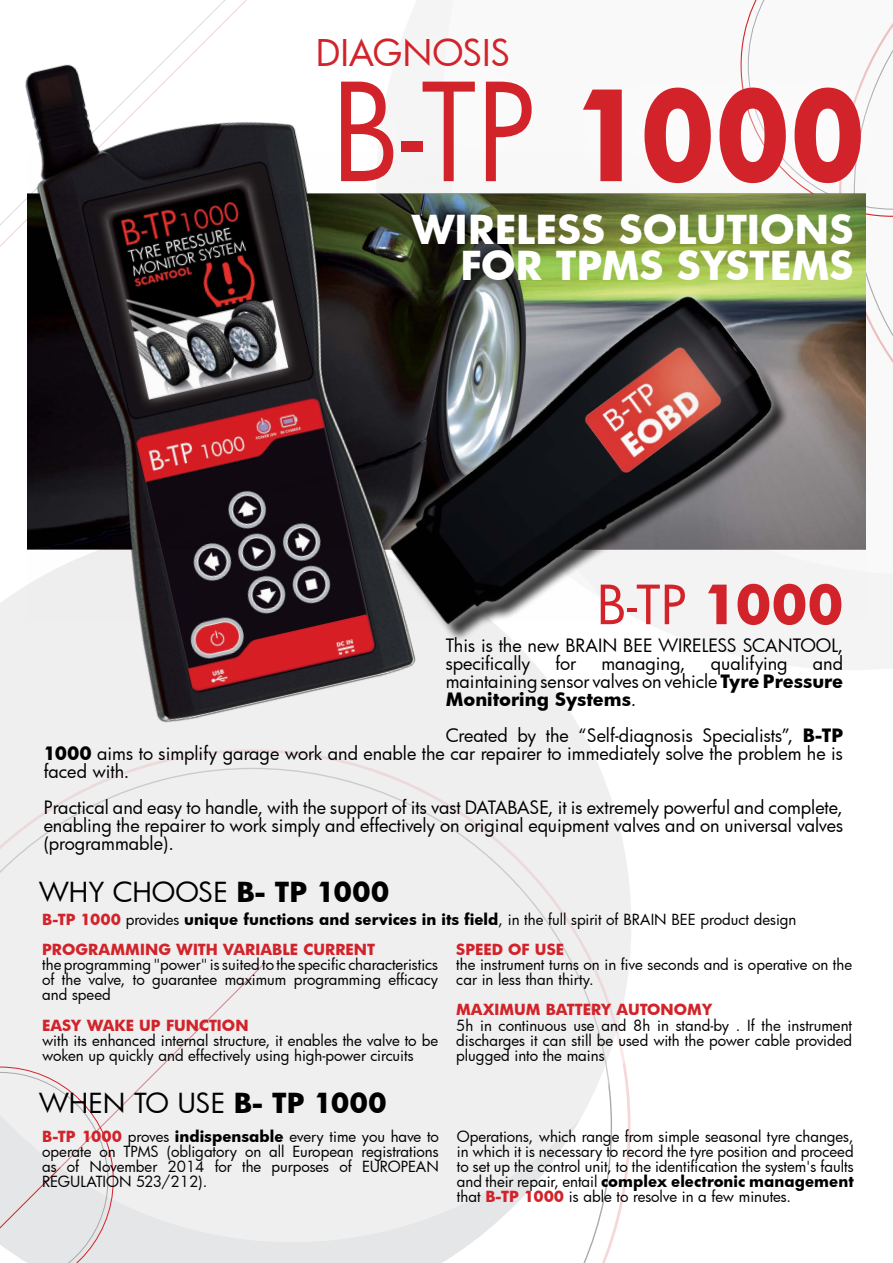
<style>
.page{position:relative;width:893px;height:1263px;background:#fff}
.page>*{position:absolute;margin:0;border:0;box-sizing:border-box;transform-origin:0 0}
.t1{font:132px "Futura";color:#d2232a;scale:.9 1}
.t2{font:52.5px "Futura";color:#d2232a}
.t3{font:700 39px/36px "Futura";color:#fff;text-align:right}
.t4{font:36px "Futura";letter-spacing:-.005em;color:#d2232a}
.t5{font:27px "Futura";color:#000}
.t6{font:700 27px "Futura";color:#000}
.t7{font:18px/18px "Futura";color:#000;text-align:justify}
.t8{font:15px/15px "Futura";color:#000;text-align:justify}
.t9{font:700 15px "Futura";color:#d2232a}
.s1{font-weight:700;font-size:121.5px}
.s2{font-weight:700}
.s3{font-weight:700;color:#d2232a}
.s4{font-weight:400}
</style>
<div class="page">
<svg style="left:866px;top:272px;width:27px;height:91px"></svg>
<svg style="left:0;top:670px;width:631px;height:593px;fill:#efeff0"></svg>
<svg style="left:0;top:1067px;width:114px;height:196px"></svg>
<img style="left:820px;top:236px;width:46px;height:385px">
<img style="left:0;top:1px;width:443px;height:748px">
<img style="left:275px;top:164px;width:545px;height:506px">
<h3 class="t4" style="left:316px;top:28px;width:196px">DIAGNOSIS</h3>
<h1 class="t1" style="left:332px;top:43px;width:594px">B-TP <span class="s1">1000</span></h1>
<h3 class="t3" style="left:411px;top:210px;width:444px">WIRELESS SOLUTIONS<br>FOR TPMS SYSTEMS</h3>
<h2 class="t2" style="left:597px;top:569px;width:248px">B-TP <span class="s2">1000</span></h2>
<p class="t7" style="left:446px;top:635px;width:399px">This is the new BRAIN BEE WIRELESS SCANTOOL, specifically</p>
<p class="t7" style="left:555px;top:653px;width:22px">for</p>
<p class="t7" style="left:601px;top:653px;width:86px">managing,</p>
<p class="t7" style="left:711px;top:653px;width:78px">qualifying</p>
<p class="t7" style="left:446px;top:653px;width:399px;text-indent:367px">and maintaining sensor valves on vehicle <span class="s2">Tyre Pressure Monitoring Systems</span>.</p>
<p class="t7" style="left:44px;top:725px;width:801px;text-indent:402px">Created by the “Self-diagnosis Specialists”, <span class="s2">B-TP 1000</span> aims to simplify garage work and enable the car repairer to immediately solve the problem he is faced with.</p>
<p class="t7" style="left:44px;top:797px;width:801px">Practical and easy to handle, with the support of its vast DATABASE, it is extremely powerful and complete, enabling the repairer to work simply and effectively on original equipment valves and on universal valves (programmable).</p>
<h3 class="t5" style="left:39px;top:874px;width:352px">WHY CHOOSE <span class="s2">b- TP 1000</span></h3>
<p class="t8" style="left:42px;top:905px;width:756px;line-height:30px"><span class="s3">B-TP 1000</span> provides <span class="s2">unique functions and services in its field</span>, in the full spirit of BRAIN BEE product design<br><span class="s3">PROGRAMMING WITH VARIABLE CURRENT</span></p>
<p class="t8" style="left:42px;top:957px;width:397px">the programming "power" is suited to the specific characteristics of the valve, to guarantee maximum programming efficacy and speed</p>
<p class="t9" style="left:42px;top:1014px;width:208px">EASY WAKE UP FUNCTION</p>
<p class="t8" style="left:42px;top:1032px;width:397px">with its enhanced internal structure, it enables the valve to be woken up quickly and effectively using high-power circuits</p>
<p class="t9" style="left:456px;top:939px;width:109px">SPEED OF USE</p>
<p class="t8" style="left:456px;top:957px;width:397px">the instrument turns on in five seconds and is operative on the car in less than thirty.</p>
<p class="t9" style="left:456px;top:999px;width:258px">MAXIMUM BATTERY AUTONOMY</p>
<p class="t8" style="left:456px;top:1017px;width:397px">5h in continuous use and 8h in stand-by . If the instrument discharges it can still be used with the power cable provided plugged into the mains</p>
<h3 class="t5" style="left:39px;top:1085px;width:22px">whe</h3>
<h3 class="t6" style="left:103px;top:1084px;width:285px"><span class="s4">n to use</span> b- TP 1000</h3>
<p class="t8" style="left:42px;top:1129px;width:398px"><span class="s3">B-TP 1000</span> proves <span class="s2">indispensable</span> every time you have to operate on TPMS (obligatory on all European registrations as of November 2014 for the purposes of EUROPEAN REGULATION 523/212).</p>
<p class="t8" style="left:457px;top:1129px;width:398px">Operations, which range from simple seasonal tyre changes, in which it is necessary to record the tyre position and proceed to set up the control unit, to the identification the system's faults and their repair, entail <span class="s2">complex electronic management </span>that <span class="s3">B-TP 1000</span> is able to resolve in a few minutes.</p>
</div>
